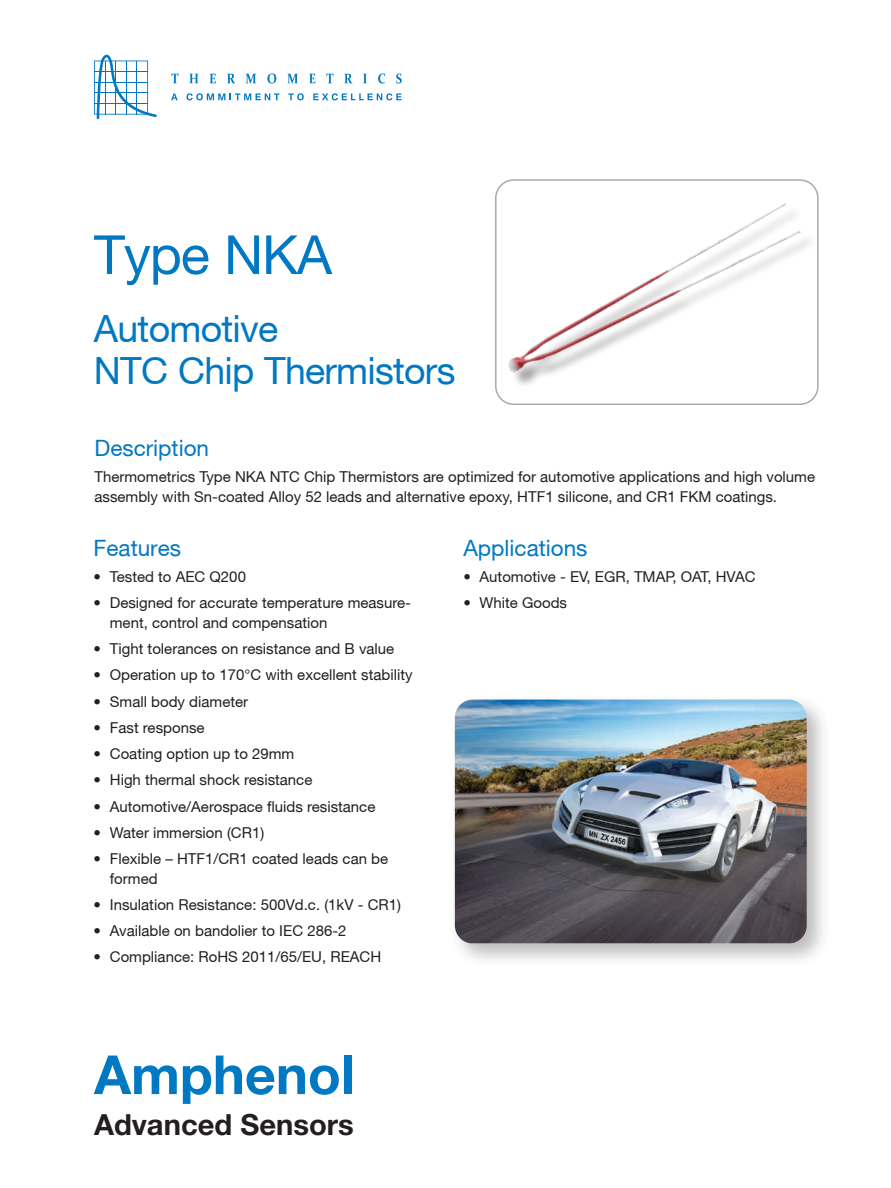
<style>
.page{position:relative;width:891px;height:1188px;background:#fff}
.page>*{position:absolute;margin:0;border:0;box-sizing:border-box;transform-origin:0 0}
.t1{font:700 54px "Helvetica Neue LT Std";color:#0079c2}
.t2{font:54px "Helvetica Neue";letter-spacing:-.02em;color:#0079c2}
.t3{font:37.5px/42px "Helvetica Neue";letter-spacing:-.02em;color:#0079c2}
.t4{font:700 29.1px "Helvetica Neue LT Std";color:#231f20}
.t5{font:22.5px "Helvetica Neue";color:#0079c2}
.t6{font:15px/19.5px "Helvetica Neue";color:#231f20}
</style>
<div class="page">
<svg style="left:94px;top:55px;width:63px;height:64px"></svg>
<svg style="left:171px;top:74px;width:8px;height:9px"></svg>
<svg style="left:189px;top:74px;width:9px;height:9px"></svg>
<svg style="left:210px;top:74px;width:6px;height:9px"></svg>
<svg style="left:227px;top:74px;width:8px;height:9px"></svg>
<svg style="left:246px;top:74px;width:10px;height:9px"></svg>
<svg style="left:267px;top:73px;width:9px;height:11px"></svg>
<svg style="left:288px;top:74px;width:10px;height:9px"></svg>
<svg style="left:309px;top:74px;width:6px;height:9px"></svg>
<svg style="left:326px;top:74px;width:8px;height:9px"></svg>
<svg style="left:344px;top:74px;width:9px;height:9px"></svg>
<svg style="left:363px;top:74px;width:4px;height:9px"></svg>
<svg style="left:378px;top:74px;width:7px;height:10px"></svg>
<svg style="left:396px;top:74px;width:6px;height:9px"></svg>
<svg style="left:171px;top:93px;width:7px;height:7px"></svg>
<svg style="left:187px;top:93px;width:92px;height:7px"></svg>
<svg style="left:288px;top:93px;width:16px;height:7px"></svg>
<svg style="left:313px;top:93px;width:89px;height:7px"></svg>
<img style="left:507px;top:179px;width:301px;height:226px">
<div style="left:449px;top:694px;width:382px;height:274px;background:#231f20;opacity:.3"></div>
<img style="left:455px;top:700px;width:352px;height:243px">
<h1 class="t2" style="left:94px;top:223px;width:239px">Type NKA</h1>
<h2 class="t3" style="left:94px;top:307px;width:363px">Automotive<br>NTC Chip Thermistors</h2>
<h3 class="t5" style="left:94px;top:435px;width:116px">Description</h3>
<p class="t6" style="left:94px;top:467px;width:722px">Thermometrics Type NKA NTC Chip Thermistors are optimized for automotive applications and high volume assembly with Sn-coated Alloy 52 leads and alternative epoxy, HTF1 silicone, and CR1 FKM coatings.</p>
<h3 class="t5" style="left:94px;top:534px;width:89px">Features</h3>
<p class="t6" style="left:94px;top:567px;width:154px">• Tested to AEC Q200</p>
<p class="t6" style="left:110px;top:593px;width:303px;text-indent:-16px">• Designed for accurate temperature measure&shy;ment, control and compensation</p>
<p class="t6" style="left:94px;top:639px;width:302px">• Tight tolerances on resistance and B value</p>
<p class="t6" style="left:94px;top:665px;width:320px">• Operation up to 170°C with excellent stability</p>
<p class="t6" style="left:94px;top:691px;width:156px">• Small body diameter</p>
<p class="t6" style="left:94px;top:717px;width:112px">• Fast response</p>
<p class="t6" style="left:94px;top:744px;width:202px">• Coating option up to 29mm</p>
<p class="t6" style="left:94px;top:770px;width:220px">• High thermal shock resistance</p>
<p class="t6" style="left:94px;top:796px;width:283px">• Automotive/Aerospace fluids resistance</p>
<p class="t6" style="left:94px;top:822px;width:172px">• Water immersion (CR1)</p>
<p class="t6" style="left:110px;top:849px;width:280px;text-indent:-16px">• Flexible – HTF1/CR1 coated leads can be formed</p>
<p class="t6" style="left:94px;top:894px;width:309px">• Insulation Resistance: 500Vd.c. (1kV - CR1)</p>
<p class="t6" style="left:94px;top:921px;width:254px">• Available on bandolier to IEC 286-2</p>
<p class="t6" style="left:94px;top:947px;width:289px">• Compliance: RoHS 2011/65/EU, REACH</p>
<h1 class="t1" style="left:94px;top:1041px;width:262px">Amphenol</h1>
<h3 class="t4" style="left:94px;top:1107px;width:261px">Advanced Sensors</h3>
<h3 class="t5" style="left:463px;top:534px;width:126px">Applications</h3>
<p class="t6" style="left:463px;top:567px;width:294px">• Automotive - EV, EGR, TMAP, OAT, HVAC</p>
<p class="t6" style="left:463px;top:593px;width:105px">• White Goods</p>
</div>
